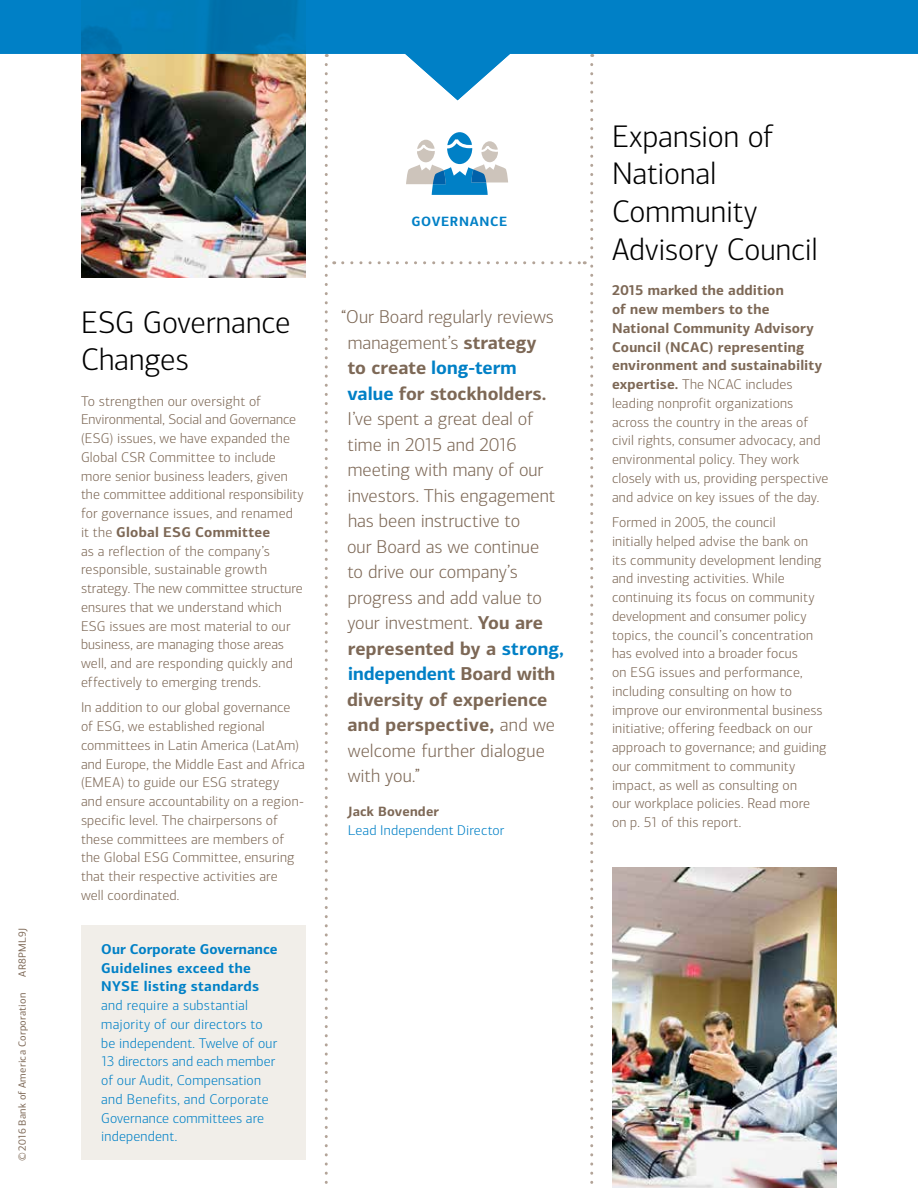
<style>
.page{position:relative;width:918px;height:1188px;background:#fff}
.page>*{position:absolute;margin:0;border:0;box-sizing:border-box;transform-origin:0 0}
.t1{font:300 31.5px/37.8px "Connections";letter-spacing:-.005em;color:#000}
.t2{font:300 18.75px/25.5px "Connections";color:#7d6856}
.t3{font:300 14.25px/18.8px "Connections";letter-spacing:.01em;color:#7d6856}
.t4{font:300 14.25px/18.8px "Connections";letter-spacing:.015em;color:#0080c6}
.t5{font:700 14.25px/18.8px "Connections";letter-spacing:.015em;color:#0080c6}
.t6{font:700 13.5px "Connections";letter-spacing:.015em;color:#7d6856}
.t7{font:700 13.5px "Connections";letter-spacing:.05em;color:#0080c6}
.t8{font:10.5px "Connections";letter-spacing:.025em;color:#7d6856}
.s1{font-weight:700}
.s2{font-weight:700;color:#0080c6}
</style>
<div class="page">
<img style="left:612px;top:868px;width:225px;height:320px">
<img style="left:81px;top:100px;width:225px;height:177px">
<svg style="left:0;top:0;width:918px;height:100px;fill:#0080c6"></svg>
<div style="left:81px;top:925px;width:225px;height:234px;background:#f1eee9"></div>
<svg style="left:325px;top:65px;width:3px;height:1119px"></svg>
<svg style="left:343px;top:65px;width:250px;height:1119px"></svg>
<p class="t8" style="left:16px;top:977px;width:51px;rotate:-90deg">AR8PML9J</p>
<p class="t8" style="left:16px;top:1161px;width:170px;rotate:-90deg">©2016 Bank of America Corporation</p>
<h1 class="t1" style="left:81px;top:303px;width:211px">ESG Governance<br>Changes</h1>
<p class="t3" style="left:81px;top:392px;width:224px">To strengthen our oversight of Environmental, Social and Governance (ESG) issues, we have expanded the Global CSR Committee to include more senior business leaders, given the committee additional responsibility for governance issues, and renamed it the <span class="s1">Global ESG Committee<br></span>as a reflection of the company’s responsible, sustainable growth strategy. The new committee structure ensures that we understand which ESG issues are most material to our business, are managing those areas well, and are responding quickly and effectively to emerging trends.</p>
<p class="t3" style="left:81px;top:698px;width:225px">In addition to our global governance of ESG, we established regional committees in Latin America (LatAm) and Europe, the Middle East and Africa (EMEA) to guide our ESG strategy<br>and ensure accountability on a region&shy;specific level. The chairpersons of these committees are members of the Global ESG Committee, ensuring that their respective activities are<br>well coordinated.</p>
<p class="t5" style="left:101px;top:939px;width:178px">Our Corporate Governance<br>Guidelines exceed the<br>NYSE listing standards</p>
<p class="t4" style="left:101px;top:996px;width:177px">and require a substantial majority of our directors to be independent. Twelve of our<br>13 directors and each member of our Audit, Compensation and Benefits, and Corporate<br>Governance committees are independent.</p>
<p class="t7" style="left:412px;top:213px;width:97px">GOVERNANCE</p>
<p class="t2" style="left:347px;top:304px;width:219px;text-indent:-6px">“Our Board regularly reviews management’s <span class="s1">strategy<br>to create</span> <span class="s2">long-term value</span> <span class="s1">for stockholders.<br></span>I’ve spent a great deal of time in 2015 and 2016 meeting with many of our investors. This engagement has been instructive to<br>our Board as we continue<br>to drive our company’s progress and add value to your investment. <span class="s1">You are represented by a</span> <span class="s2">strong, independent</span> <span class="s1">Board with diversity of experience and perspective,</span> and we welcome further dialogue with you.”</p>
<p class="t6" style="left:348px;top:803px;width:93px">Jack Bovender</p>
<p class="t4" style="left:348px;top:820px;width:158px">Lead Independent Director</p>
<h1 class="t1" style="left:612px;top:117px;width:208px">Expansion of<br>National<br>Community<br>Advisory Council</h1>
<p class="t3" style="left:612px;top:281px;width:218px"><span class="s1">2015 marked the addition<br>of new members to the<br>National Community Advisory<br>Council (NCAC) representing environment and sustainability expertise.</span> The NCAC includes leading nonprofit organizations across the country in the areas of civil rights, consumer advocacy, and environmental policy. They work closely with us, providing perspective and advice on key issues of the day.</p>
<p class="t3" style="left:612px;top:513px;width:216px">Formed in 2005, the council<br>initially helped advise the bank on<br>its community development lending and investing activities. While continuing its focus on community development and consumer policy topics, the council’s concentration has evolved into a broader focus<br>on ESG issues and performance, including consulting on how to improve our environmental business initiative; offering feedback on our approach to governance; and guiding our commitment to community impact, as well as consulting on<br>our workplace policies. Read more on p. 51 of this report.</p>
</div>
